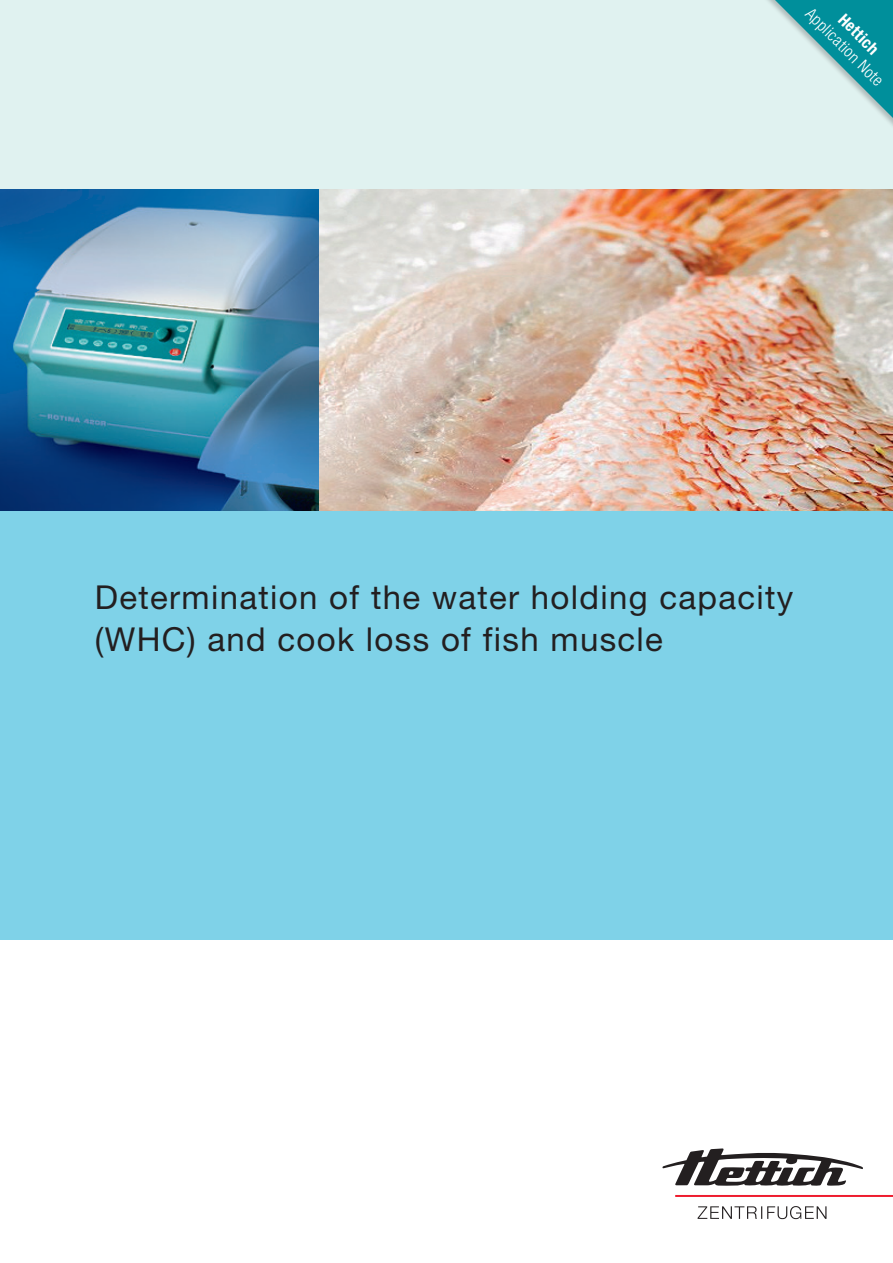
<style>
.page{position:relative;width:893px;height:1263px;background:#fff}
.page>*{position:absolute;margin:0;border:0;box-sizing:border-box;transform-origin:0 0}
.t1{font:33px/42px "Helvetica Neue";letter-spacing:.04em;color:#231f20}
.t2{font:300 condensed 16.5px "Helvetica Neue LT Std";color:#fff}
.t3{font:700 condensed 16.5px "Helvetica Neue";color:#fff}
</style>
<div class="page">
<div style="left:0;top:354px;width:893px;height:586px;background:#7fd2e8"></div>
<img style="left:0;top:189px;width:319px;height:322px">
<img style="left:319px;top:189px;width:574px;height:322px">
<div style="left:0;top:0;width:893px;height:189px;background:#e0f2f0"></div>
<svg style="left:775px;top:0;width:118px;height:118px"></svg>
<svg style="left:698px;top:1206px;width:128px;height:13px"></svg>
<hr style="left:675px;top:1195px;width:218px;height:2px;background:#ee1b2d">
<svg style="left:662px;top:1148px;width:201px;height:38px"></svg>
<p class="t2" style="left:815px;top:4px;width:104px;rotate:45deg">Application Note</p>
<p class="t3" style="left:848px;top:9px;width:51px;rotate:45deg">Hettich</p>
<p class="t1" style="left:95px;top:575px;width:700px">Determination of the water holding capacity (WHC) and cook loss of fish muscle</p>
</div>
